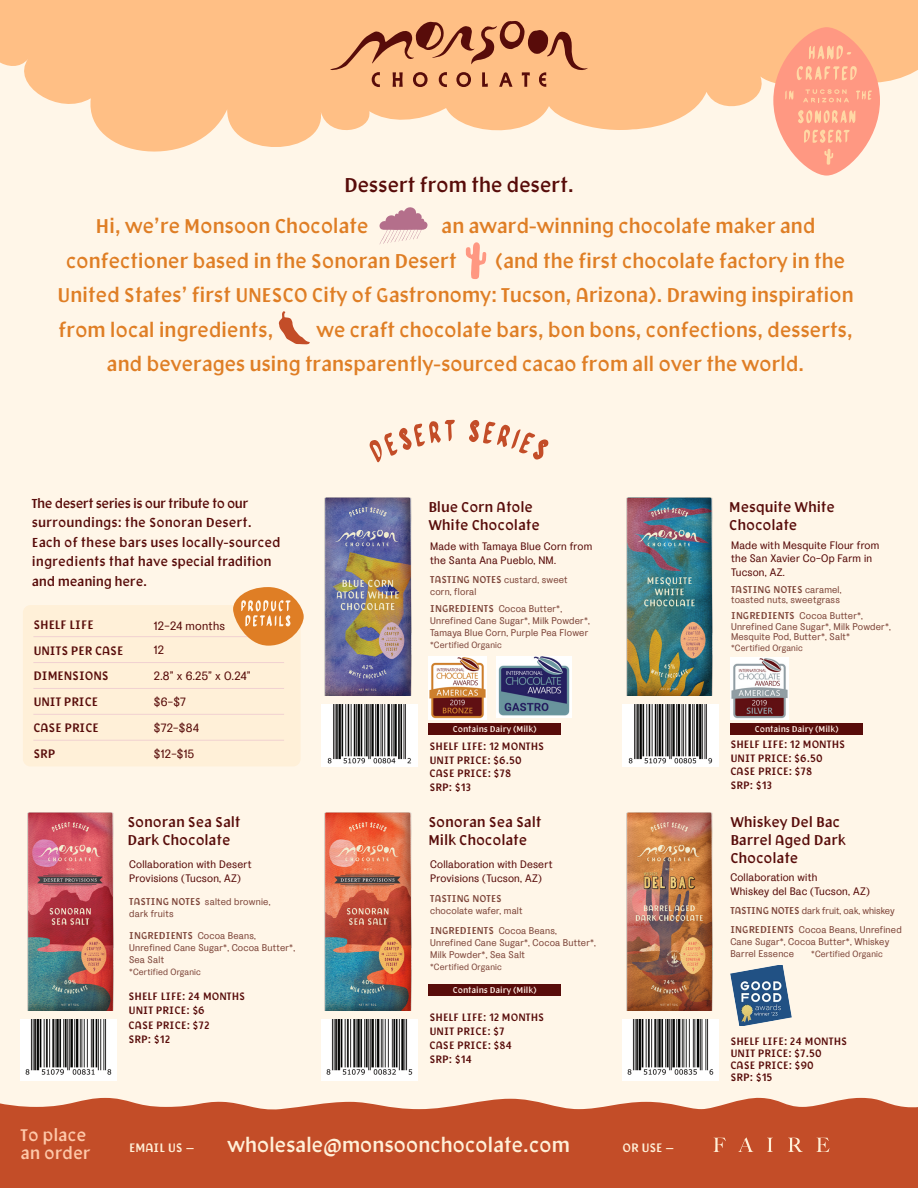
<style>
.page{position:relative;width:918px;height:1188px;background:#fff}
.page>*{position:absolute;margin:0;border:0;box-sizing:border-box;transform-origin:0 0}
.t1{font:19.5px/34.5px "Facultad Monsoon";letter-spacing:-.02em;color:#df7e25}
.t2{font:19.5px "Facultad Monsoon";letter-spacing:-.02em;color:#fff0d8}
.t3{font:19.5px "Facultad Monsoon";letter-spacing:-.02em;color:#580c0a}
.t4{font:16.5px/18px "Facultad Monsoon";letter-spacing:-.01em;color:#fec8a9}
.t5{font:13.8px/18px "Facultad Monsoon";letter-spacing:-.01em;color:#580c0a}
.t6{font:12.75px/19.5px "Facultad Monsoon";color:#580c0a}
.t7{font:12px "Facultad Monsoon";letter-spacing:-.01em;color:#580c0a}
.t8{font:12px "La Fabrique";letter-spacing:.02em;color:#580c0a}
.t9{font:12px "Facultad Monsoon";letter-spacing:-.01em;color:#fff0d8}
.t10{font:10.8px/13.8px "La Fabrique";letter-spacing:.02em;color:#580c0a}
.t11{font:10.5px "Facultad Monsoon";color:#580c0a}
.t12{font:9.75px/12px "La Fabrique";letter-spacing:.02em;color:#7e463a}
.t13{font:9.75px "La Fabrique";color:#7e463a}
.t14{font:9px "La Fabrique";letter-spacing:.02em;color:#7e463a}
.t15{font:8.25px "Facultad Monsoon";letter-spacing:-.01em;color:#ffede3}
.s1{font-family:"Facultad Monsoon"}
</style>
<div class="page">
<div style="left:0;top:148px;width:918px;height:949px;background:#fff6e8"></div>
<div style="left:23px;top:605px;width:278px;height:161px;background:#fff0d8;border-radius:8px"></div>
<hr style="left:33px;top:636px;width:251px;height:1px;background:#f1d1d1">
<hr style="left:33px;top:662px;width:251px;height:1px;background:#f1d1d1">
<hr style="left:33px;top:688px;width:251px;height:1px;background:#f1d1d1">
<hr style="left:33px;top:714px;width:251px;height:1px;background:#f1d1d1">
<hr style="left:33px;top:740px;width:251px;height:1px;background:#f1d1d1">
<svg style="left:0;top:0;width:589px;height:173px;background:#ffd1a6"></svg>
<svg style="left:354px;top:0;width:564px;height:148px;background:#ffcfa2"></svg>
<svg style="left:353px;top:10px;width:368px;height:135px;background:#fecd9f"></svg>
<div style="left:773px;top:27px;width:107px;height:149px;background:#ff9882;border-radius:50%"></div>
<svg style="left:809px;top:45px;width:42px;height:15px"></svg>
<svg style="left:797px;top:66px;width:60px;height:14px"></svg>
<svg style="left:798px;top:110px;width:57px;height:13px"></svg>
<svg style="left:804px;top:130px;width:46px;height:13px"></svg>
<svg style="left:785px;top:91px;width:8px;height:9px"></svg>
<svg style="left:856px;top:90px;width:16px;height:10px"></svg>
<svg style="left:803px;top:89px;width:46px;height:13px"></svg>
<svg style="left:824px;top:149px;width:9px;height:16px"></svg>
<svg style="left:330px;top:21px;width:258px;height:66px;background:#dc996b"></svg>
<svg style="left:370px;top:420px;width:85px;height:42px;background:#f2d3c0"></svg>
<svg style="left:469px;top:420px;width:80px;height:40px;background:#f1cfbc"></svg>
<svg style="left:233px;top:587px;width:71px;height:59px;background:#eaa767"></svg>
<img style="left:322px;top:705px;width:96px;height:61px">
<img style="left:623px;top:705px;width:96px;height:61px">
<img style="left:322px;top:1019px;width:96px;height:62px">
<img style="left:21px;top:1019px;width:96px;height:62px">
<svg style="left:379px;top:205px;width:49px;height:39px;background:#e0bfc2"></svg>
<svg style="left:466px;top:242px;width:20px;height:37px"></svg>
<svg style="left:279px;top:311px;width:31px;height:34px"></svg>
<div style="left:0;top:1113px;width:918px;height:75px;background:#c34d28"></div>
<svg style="left:0;top:1097px;width:918px;height:16px;background:#dd987d"></svg>
<svg style="left:713px;top:1137px;width:116px;height:15px"></svg>
<img style="left:325px;top:497px;width:87px;height:199px">
<img style="left:626px;top:497px;width:87px;height:199px">
<img style="left:623px;top:1019px;width:96px;height:62px">
<img style="left:626px;top:811px;width:87px;height:199px">
<img style="left:324px;top:811px;width:88px;height:199px">
<img style="left:27px;top:811px;width:87px;height:199px">
<img style="left:428px;top:657px;width:58px;height:62px">
<img style="left:497px;top:657px;width:74px;height:61px">
<img style="left:730px;top:657px;width:58px;height:63px">
<div style="left:428px;top:723px;width:133px;height:12px;background:#580c0a"></div>
<div style="left:428px;top:984px;width:133px;height:11px;background:#580c0a"></div>
<div style="left:730px;top:723px;width:133px;height:12px;background:#580c0a"></div>
<img style="left:730px;top:966px;width:61px;height:59px">
<p class="t3" style="left:344px;top:168px;width:231px">Dessert from the desert.</p>
<p class="t1" style="left:66px;top:208px;width:751px;text-indent:376px">an award-winning chocolate maker and confectioner based in the Sonoran Desert</p>
<p class="t1" style="left:96px;top:208px;width:275px">Hi, we’re Monsoon Chocolate</p>
<p class="t1" style="left:57px;top:242px;width:798px;text-indent:438px">(and the first chocolate factory in the<br>United States’ first UNESCO City of Gastronomy: Tucson, Arizona). Drawing inspiration from local ingredients,</p>
<p class="t1" style="left:107px;top:311px;width:748px;text-indent:209px">we craft chocolate bars, bon bons, confections, desserts, and beverages using transparently-sourced cacao from all over the world.</p>
<p class="t6" style="left:32px;top:493px;width:250px">The desert series is our tribute to our surroundings: the Sonoran Desert.<br>Each of these bars uses locally-sourced ingredients that have special tradition and meaning here.</p>
<p class="t7" style="left:33px;top:614px;width:62px">SHELF LIFE</p>
<p class="t7" style="left:33px;top:640px;width:92px">UNITS PER CASE</p>
<p class="t8" style="left:154px;top:642px;width:12px">12</p>
<p class="t8" style="left:154px;top:618px;width:73px">12-24 months</p>
<p class="t7" style="left:33px;top:666px;width:77px">DIMENSIONS</p>
<p class="t8" style="left:154px;top:669px;width:98px">2.8” x 6.25” x 0.24”</p>
<p class="t7" style="left:33px;top:691px;width:66px">UNIT PRICE</p>
<p class="t7" style="left:33px;top:717px;width:67px">CASE PRICE</p>
<p class="t8" style="left:154px;top:695px;width:33px">$6-$7</p>
<p class="t8" style="left:154px;top:721px;width:46px">$72-$84</p>
<p class="t7" style="left:33px;top:743px;width:24px">SRP</p>
<p class="t8" style="left:154px;top:746px;width:42px">$12-$15</p>
<p class="t5" style="left:127px;top:812px;width:115px">Sonoran Sea Salt<br>Dark Chocolate</p>
<p class="t10" style="left:129px;top:857px;width:124px">Collaboration with Desert<br>Provisions (Tucson, AZ)</p>
<p class="t12" style="left:129px;top:895px;width:143px"><span class="s1">TASTING NOTES</span> salted brownie, dark fruits</p>
<p class="t12" style="left:129px;top:929px;width:167px"><span class="s1">INGREDIENTS</span> Cocoa Beans,<br>Unrefined Cane Sugar*, Cocoa Butter*,<br>Sea Salt</p>
<p class="t14" style="left:129px;top:966px;width:73px">*Certified Organic</p>
<p class="t11" style="left:128px;top:987px;width:118px">SHELF LIFE: 24 MONTHS</p>
<p class="t11" style="left:128px;top:1002px;width:78px">UNIT PRICE: $6</p>
<p class="t11" style="left:128px;top:1016px;width:83px">CASE PRICE: $72</p>
<p class="t11" style="left:128px;top:1030px;width:43px">SRP: $12</p>
<p class="t5" style="left:428px;top:497px;width:113px">Blue Corn Atole<br>White Chocolate</p>
<p class="t10" style="left:430px;top:539px;width:164px">Made with Tamaya Blue Corn from the Santa Ana Pueblo, NM.</p>
<p class="t12" style="left:430px;top:574px;width:139px"><span class="s1">TASTING NOTES</span> custard, sweet corn, floral</p>
<p class="t12" style="left:430px;top:603px;width:161px"><span class="s1">INGREDIENTS</span> Cocoa Butter*,<br>Unrefined Cane Sugar*, Milk Powder*,<br>Tamaya Blue Corn, Purple Pea Flower</p>
<p class="t14" style="left:430px;top:640px;width:73px">*Certified Organic</p>
<p class="t15" style="left:453px;top:722px;width:85px">Contains Dairy (Milk)</p>
<p class="t11" style="left:429px;top:738px;width:116px">SHELF LIFE: 12 MONTHS</p>
<p class="t11" style="left:429px;top:751px;width:94px">UNIT PRICE: $6.50</p>
<p class="t11" style="left:429px;top:765px;width:83px">CASE PRICE: $78</p>
<p class="t11" style="left:429px;top:778px;width:43px">SRP: $13</p>
<p class="t5" style="left:428px;top:812px;width:115px">Sonoran Sea Salt<br>Milk Chocolate</p>
<p class="t10" style="left:430px;top:857px;width:124px">Collaboration with Desert<br>Provisions (Tucson, AZ)</p>
<p class="t12" style="left:430px;top:892px;width:94px"><span class="s1">TASTING NOTES </span>chocolate wafer, malt</p>
<p class="t12" style="left:430px;top:925px;width:167px"><span class="s1">INGREDIENTS</span> Cocoa Beans,<br>Unrefined Cane Sugar*, Cocoa Butter*,<br>Milk Powder*, Sea Salt</p>
<p class="t14" style="left:430px;top:961px;width:73px">*Certified Organic</p>
<p class="t15" style="left:453px;top:983px;width:85px">Contains Dairy (Milk)</p>
<p class="t11" style="left:429px;top:1008px;width:116px">SHELF LIFE: 12 MONTHS</p>
<p class="t11" style="left:429px;top:1022px;width:77px">UNIT PRICE: $7</p>
<p class="t11" style="left:429px;top:1037px;width:85px">CASE PRICE: $84</p>
<p class="t11" style="left:429px;top:1051px;width:45px">SRP: $14</p>
<p class="t4" style="left:21px;top:1126px;width:72px">To place an order</p>
<p class="t9" style="left:129px;top:1137px;width:67px">EMAIL US —</p>
<p class="t2" style="left:227px;top:1128px;width:344px">wholesale@monsoonchocolate.com</p>
<p class="t9" style="left:623px;top:1137px;width:54px">OR USE —</p>
<p class="t5" style="left:729px;top:497px;width:107px">Mesquite White<br>Chocolate</p>
<p class="t10" style="left:731px;top:538px;width:150px">Made with Mesquite Flour from the San Xavier Co-Op Farm in<br>Tucson, AZ.</p>
<p class="t12" style="left:731px;top:584px;width:112px;line-height:10.5px"><span class="s1">TASTING NOTES</span> caramel, toasted nuts, sweetgrass</p>
<p class="t12" style="left:731px;top:611px;width:161px;line-height:10.5px"><span class="s1">INGREDIENTS</span> Cocoa Butter*,<br>Unrefined Cane Sugar*, Milk Powder*,<br>Mesquite Pod, Butter*, Salt*</p>
<p class="t14" style="left:731px;top:642px;width:73px">*Certified Organic</p>
<p class="t15" style="left:755px;top:722px;width:85px">Contains Dairy (Milk)</p>
<p class="t11" style="left:730px;top:736px;width:116px">SHELF LIFE: 12 MONTHS</p>
<p class="t11" style="left:730px;top:749px;width:94px">UNIT PRICE: $6.50</p>
<p class="t11" style="left:730px;top:763px;width:83px">CASE PRICE: $78</p>
<p class="t11" style="left:730px;top:776px;width:43px">SRP: $13</p>
<p class="t5" style="left:730px;top:812px;width:117px">Whiskey Del Bac<br>Barrel Aged Dark<br>Chocolate</p>
<p class="t10" style="left:730px;top:870px;width:141px">Collaboration with<br>Whiskey del Bac (Tucson, AZ)</p>
<p class="t13" style="left:730px;top:904px;width:166px"><span class="s1">TASTING NOTES</span> dark fruit, oak, whiskey</p>
<p class="t12" style="left:730px;top:923px;width:173px"><span class="s1">INGREDIENTS</span> Cocoa Beans, Unrefined<br>Cane Sugar*, Cocoa Butter*, Whiskey<br>Barrel Essence</p>
<p class="t14" style="left:811px;top:948px;width:73px">*Certified Organic</p>
<p class="t11" style="left:730px;top:1032px;width:118px">SHELF LIFE: 24 MONTHS</p>
<p class="t11" style="left:730px;top:1044px;width:93px">UNIT PRICE: $7.50</p>
<p class="t11" style="left:730px;top:1056px;width:85px">CASE PRICE: $90</p>
<p class="t11" style="left:730px;top:1068px;width:44px">SRP: $15</p>
</div>
